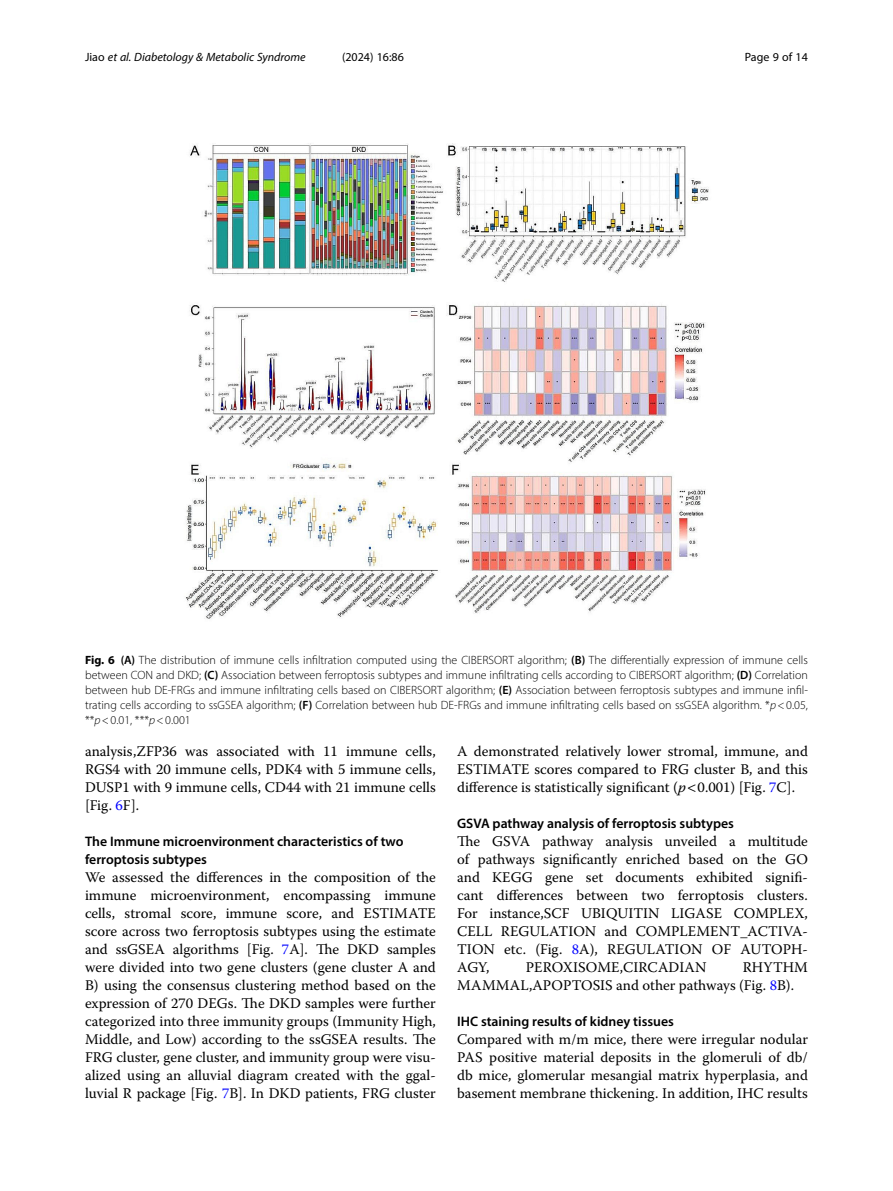
<style>
.page{position:relative;width:893px;height:1191px;background:#fff}
.page>*{position:absolute;margin:0;border:0;box-sizing:border-box;transform-origin:0 0}
.Body_Text{font:14.7px/18px "Warnock Pro";color:#000;text-align:justify}
.Head_2{font:600 13.8px/18px "Myriad Pro";color:#000}
.Figure_Caption{font:300 12px/15px "Myriad Pro";color:#000;text-align:justify}
.t1{font:italic 12px "Myriad Pro";color:#000}
.t2{font:12px "Myriad Pro";color:#000}
.s1{font-style:normal}
.s2{font-weight:700}
.s3{font-weight:600}
.s4{font-style:italic}
.s5{color:#00f}
</style>
<div class="page">
<img style="left:186px;top:143px;width:523px;height:476px">
<p class="t1" style="left:85px;top:50px;width:222px"><span class="s1">Jiao</span> et al. Diabetology &amp; Metabolic Syndrome</p>
<p class="t2" style="left:342px;top:50px;width:63px">(2024) 16:86</p>
<p class="t2" style="left:745px;top:50px;width:65px">Page 9 of 14</p>
<p class="Figure_Caption" style="left:85px;top:652px;width:724px"><span class="s2">Fig. 6</span> <span class="s3">(A)</span> The distribution of immune cells infiltration computed using the CIBERSORT algorithm; <span class="s3">(B)</span> The differentially expression of immune cells between CON and DKD; <span class="s3">(C)</span> Association between ferroptosis subtypes and immune infiltrating cells according to CIBERSORT algorithm; <span class="s3">(D)</span> Correlation between hub DE-FRGs and immune infiltrating cells based on CIBERSORT algorithm; <span class="s3">(E)</span> Association between ferroptosis subtypes and immune infil&shy;trating cells according to ssGSEA algorithm; <span class="s3">(F)</span> Correlation between hub DE-FRGs and immune infiltrating cells based on ssGSEA algorithm. *<span class="s4">p</span>&lt;0.05, **<span class="s4">p</span>&lt;0.01, ***<span class="s4">p</span>&lt;0.001</p>
<p class="Body_Text" style="left:85px;top:742px;width:352px">analysis,ZFP36 was associated with 11 immune cells, RGS4 with 20 immune cells, PDK4 with 5 immune cells, DUSP1 with 9 immune cells, CD44 with 21 immune cells [Fig. <span class="s5">6</span>F].</p>
<p class="Head_2" style="left:85px;top:832px;width:320px">The Immune microenvironment characteristics of two ferroptosis subtypes</p>
<p class="Body_Text" style="left:85px;top:868px;width:352px">We assessed the differences in the composition of the immune microenvironment, encompassing immune cells, stromal score, immune score, and ESTIMATE score across two ferroptosis subtypes using the estimate and ssGSEA algorithms [Fig. <span class="s5">7</span>A]. The DKD samples were divided into two gene clusters (gene cluster A and B) using the consensus clustering method based on the expression of 270 DEGs. The DKD samples were further categorized into three immunity groups (Immunity High, Middle, and Low) according to the ssGSEA results. The FRG cluster, gene cluster, and immunity group were visu&shy;alized using an alluvial diagram created with the ggal&shy;luvial R package [Fig. <span class="s5">7</span>B]. In DKD patients, FRG cluster</p>
<p class="Body_Text" style="left:457px;top:742px;width:352px">A demonstrated relatively lower stromal, immune, and ESTIMATE scores compared to FRG cluster B, and this difference is statistically significant (<span class="s4">p</span> 0.001) [Fig. <span class="s5">7</span>C].</p>
<p class="Head_2" style="left:457px;top:814px;width:278px">GSVA pathway analysis of ferroptosis subtypes</p>
<p class="Body_Text" style="left:457px;top:832px;width:352px">The GSVA pathway analysis unveiled a multitude of pathways significantly enriched based on the GO and KEGG gene set documents exhibited signifi&shy;cant differences between two ferroptosis clusters.<br>For instance,SCF UBIQUITIN LIGASE COMPLEX, CELL REGULATION and COMPLEMENT_ACTIVA-TION etc. (Fig. <span class="s5">8</span>A), REGULATION OF AUTOPH-AGY,</p>
<p class="Body_Text" style="left:526px;top:958px;width:182px">PEROXISOME,CIRCADIAN</p>
<p class="Body_Text" style="left:457px;top:958px;width:352px;text-indent:286px">RHYTHM<br>MAMMAL,APOPTOSIS and other pathways (Fig. <span class="s5">8</span>B).</p>
<p class="Head_2" style="left:457px;top:1012px;width:218px">IHC staining results of kidney tissues</p>
<p class="Body_Text" style="left:457px;top:1030px;width:352px">Compared with m/m mice, there were irregular nodular PAS positive material deposits in the glomeruli of db/ db mice, glomerular mesangial matrix hyperplasia, and basement membrane thickening. In addition, IHC results</p>
</div>
